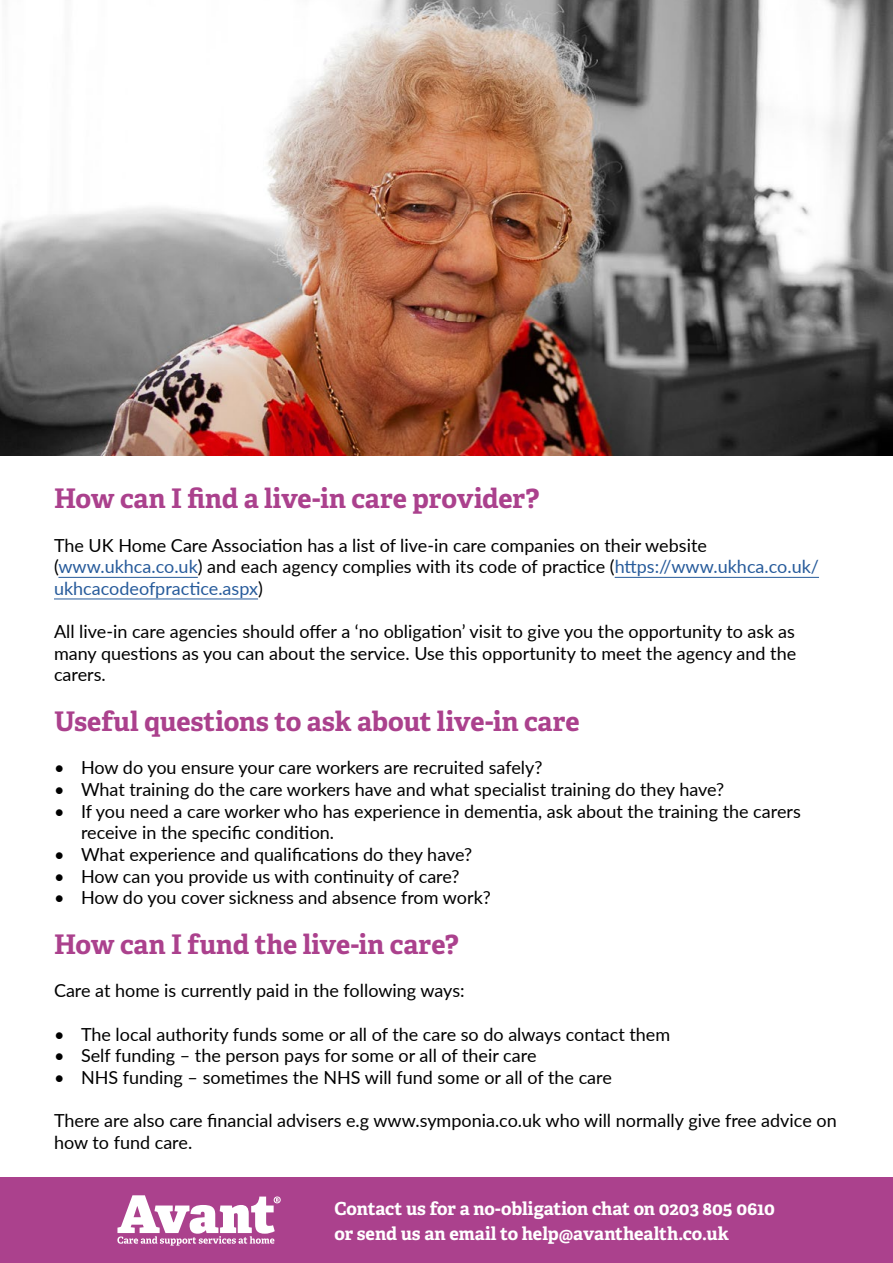
<style>
.page{position:relative;width:893px;height:1263px;background:#fff}
.page>*{position:absolute;margin:0;border:0;box-sizing:border-box;transform-origin:0 0}
.t1{font:700 27px "Adelle Basic";letter-spacing:-.005em;color:#ab418d}
.t2{font:18px/21.6px "Lato";color:#000}
.t3{font:700 18px/25.5px "Adelle Basic";letter-spacing:-.005em;color:#fff}
.s1{color:#275b9b}
</style>
<div class="page">
<div style="left:0;top:1178px;width:893px;height:85px;background:#ab418d"></div>
<svg style="left:117px;top:1195px;width:164px;height:50px"></svg>
<hr style="left:58px;top:577px;width:140px;height:1px;background:#275b9b">
<hr style="left:615px;top:577px;width:204px;height:1px;background:#275b9b">
<hr style="left:54px;top:598px;width:204px;height:1px;background:#275b9b">
<img style="left:0;top:0;width:893px;height:456px">
<h1 class="t1" style="left:54px;top:481px;width:487px">How can I find a live-in care provider?</h1>
<p class="t2" style="left:54px;top:533px;width:766px">The UK Home Care Association has a list of live-in care companies on their website (<span class="s1">www.ukhca.co.uk</span>) and each agency complies with its code of practice (<span class="s1">https://www.ukhca.co.uk/ ukhcacodeofpractice.aspx</span>)</p>
<p class="t2" style="left:54px;top:620px;width:744px;text-align:justify">All live-in care agencies should offer a ‘no obligation’ visit to give you the opportunity to ask as many questions as you can about the service. Use this opportunity to meet the agency and the carers.</p>
<h1 class="t1" style="left:54px;top:704px;width:527px">Useful questions to ask about live-in care</h1>
<p class="t2" style="left:54px;top:756px;width:490px">• How do you ensure your care workers are recruited safely?</p>
<p class="t2" style="left:54px;top:778px;width:672px">• What training do the care workers have and what specialist training do they have?</p>
<p class="t2" style="left:81px;top:799px;width:721px;text-indent:-27px">• If you need a care worker who has experience in dementia, ask about the training the carers receive in the specific condition.</p>
<p class="t2" style="left:54px;top:843px;width:420px">• What experience and qualifications do they have?</p>
<p class="t2" style="left:54px;top:864px;width:407px">• How can you provide us with continuity of care?</p>
<p class="t2" style="left:54px;top:886px;width:438px">• How do you cover sickness and absence from work?</p>
<h1 class="t1" style="left:54px;top:927px;width:406px">How can I fund the live-in care?</h1>
<p class="t2" style="left:54px;top:979px;width:412px">Care at home is currently paid in the following ways:</p>
<p class="t2" style="left:54px;top:1022px;width:618px">• The local authority funds some or all of the care so do always contact them</p>
<p class="t2" style="left:54px;top:1044px;width:484px">• Self funding – the person pays for some or all of their care</p>
<p class="t2" style="left:54px;top:1066px;width:559px">• NHS funding – sometimes the NHS will fund some or all of the care</p>
<p class="t2" style="left:54px;top:1109px;width:784px">There are also care financial advisers e.g www.symponia.co.uk who will normally give free advice on how to fund care.</p>
<p class="t3" style="left:334px;top:1195px;width:442px">Contact us for a no-obligation chat on 0203 805 0610 or send us an email to help@avanthealth.co.uk</p>
</div>
